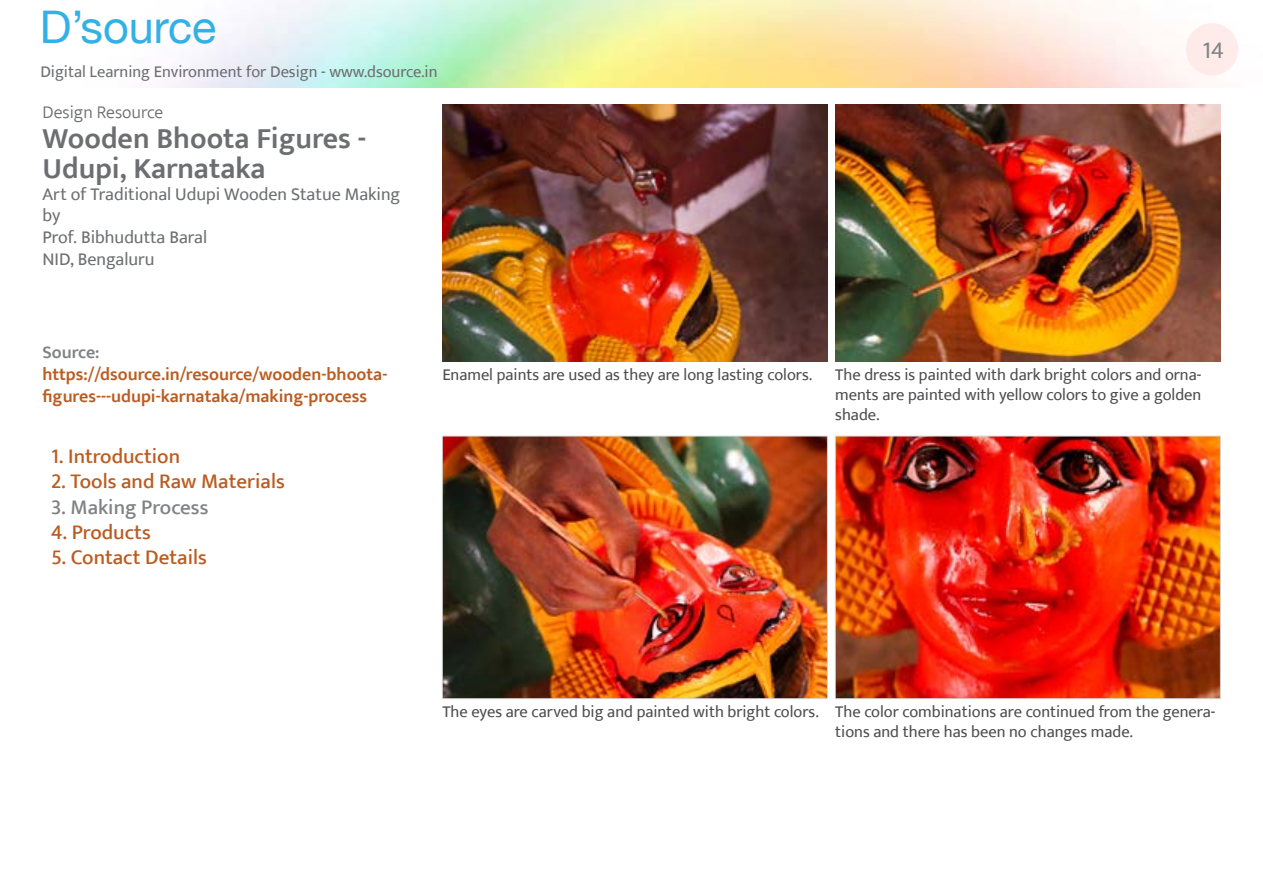
<style>
.page{position:relative;width:1263px;height:893px;background:#fff}
.page>*{position:absolute;margin:0;border:0;box-sizing:border-box;transform-origin:0 0}
.t1{font:45px "Helvetica Neue";color:#33b0e5}
.t2{font:600 30px/30px "Ek Mukta";color:#6d6e71}
.t3{font:24px "Ek Mukta";color:#808285}
.t4{font:500 21px "Ek Mukta";color:#bb5c20}
.t5{font:500 21px "Ek Mukta";color:#808285}
.t6{font:600 18px/21.6px "Ek Mukta";color:#bb5c20}
.t7{font:18px/21.6px "Ek Mukta";color:#6d6e71}
.t8{font:300 18px "Ek Mukta";color:#6d6e71}
.t9{font:600 18px "Ek Mukta";color:#808285}
.t10{font:16.5px/19.8px "Ek Mukta";color:#4d4d4f}
.t11{font:16.5px "Ek Mukta";color:#6d6e71}
</style>
<div class="page">
<div style="left:1186px;top:23px;width:52px;height:52px;background:#feebea;border-radius:50%"></div>
<img style="left:837px;top:438px;width:381px;height:259px">
<div style="left:835px;top:436px;width:385px;height:263px;border:1px solid #d9d9d9"></div>
<img style="left:835px;top:105px;width:385px;height:257px">
<img style="left:444px;top:438px;width:381px;height:259px">
<div style="left:442px;top:436px;width:385px;height:263px;border:1px solid #d9d9d9"></div>
<img style="left:442px;top:105px;width:385px;height:257px">
<h1 class="t1" style="left:40px;top:0;width:178px">D’source</h1>
<p class="t11" style="left:40px;top:62px;width:399px">Digital Learning Environment for Design - www.dsource.in</p>
<p class="t8" style="left:43px;top:101px;width:122px">Design Resource</p>
<h2 class="t2" style="left:43px;top:123px;width:325px">Wooden Bhoota Figures -<br>Udupi, Karnataka</h2>
<p class="t7" style="left:43px;top:183px;width:359px">Art of Traditional Udupi Wooden Statue Making by<br>Prof. Bibhudutta Baral<br>NID, Bengaluru</p>
<h3 class="t3" style="left:1202px;top:35px;width:23px">14</h3>
<p class="t9" style="left:43px;top:342px;width:59px">Source:</p>
<p class="t6" style="left:43px;top:363px;width:346px">https://dsource.in/resource/wooden-bhoota&shy;figures---udupi-karnataka/making-process</p>
<p class="t4" style="left:51px;top:444px;width:131px">1. Introduction</p>
<p class="t4" style="left:51px;top:469px;width:235px">2. Tools and Raw Materials</p>
<p class="t5" style="left:51px;top:494px;width:159px">3. Making Process</p>
<p class="t4" style="left:51px;top:519px;width:101px">4. Products</p>
<p class="t4" style="left:51px;top:544px;width:157px">5. Contact Details</p>
<p class="t10" style="left:442px;top:365px;width:371px">Enamel paints are used as they are long lasting colors.</p>
<p class="t10" style="left:835px;top:365px;width:368px;text-align:justify">The dress is painted with dark bright colors and orna&shy;ments are painted with yellow colors to give a golden shade.</p>
<p class="t10" style="left:442px;top:702px;width:378px">The eyes are carved big and painted with bright colors.</p>
<p class="t10" style="left:835px;top:702px;width:382px">The color combinations are continued from the genera&shy;tions and there has been no changes made.</p>
</div>
